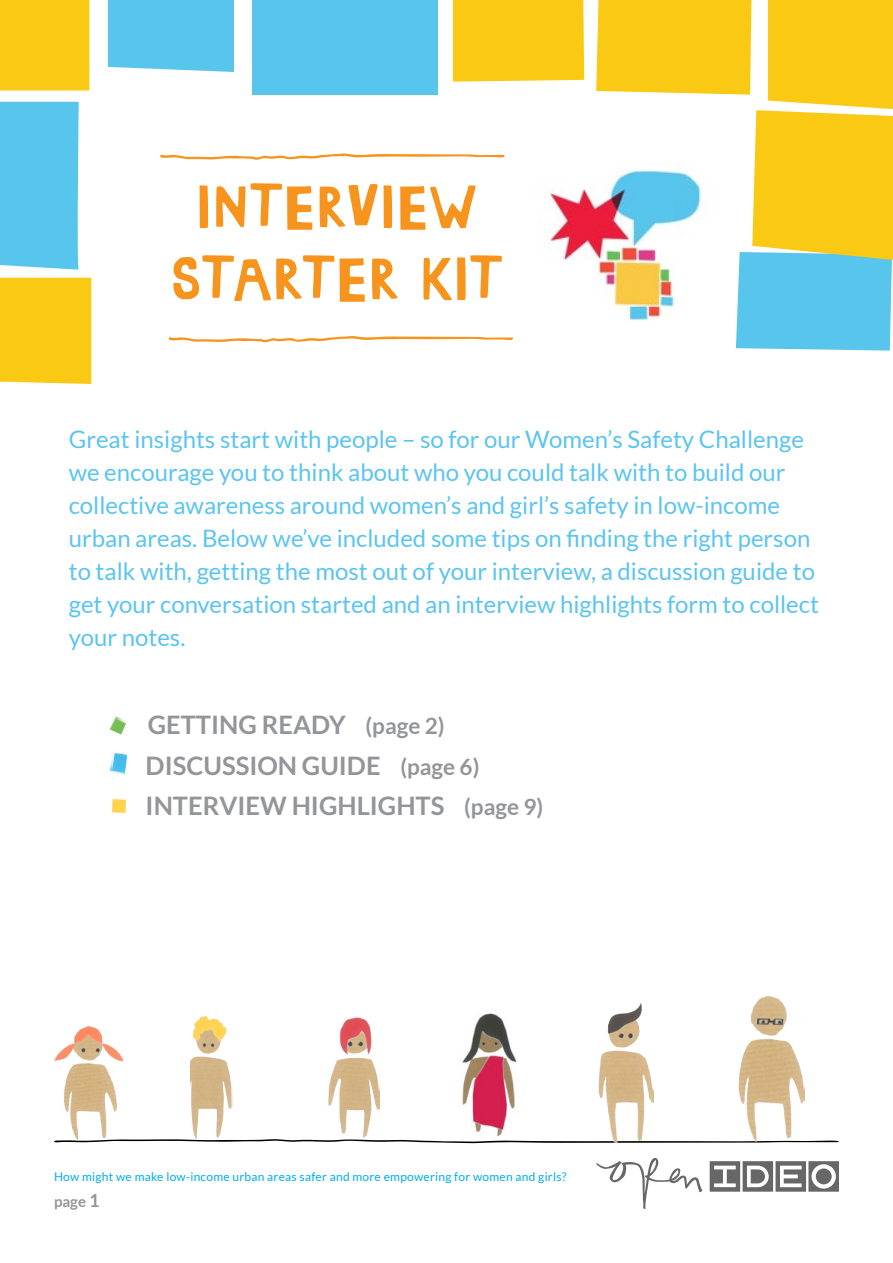
<style>
.page{position:relative;width:893px;height:1263px;background:#fff}
.page>*{position:absolute;margin:0;border:0;box-sizing:border-box;transform-origin:0 0}
.t1{font:700 25.5px/40.5px "Lato";color:#939598}
.t2{font:24px/33px "Lato";color:#5bc4f0}
.t3{font:700 15px "Lato";color:#939598}
.t4{font:12px "Lato";letter-spacing:.02em;color:#00aeef}
.s1{font-size:22.5px}
.s2{font-size:18px}
</style>
<div class="page">
<svg style="left:596px;top:1158px;width:106px;height:51px"></svg>
<svg style="left:710px;top:1161px;width:129px;height:31px"></svg>
<svg style="left:54px;top:1139px;width:785px;height:4px"></svg>
<svg style="left:173px;top:255px;width:329px;height:47px"></svg>
<svg style="left:200px;top:183px;width:276px;height:47px"></svg>
<img style="left:54px;top:1026px;width:68px;height:114px">
<img style="left:190px;top:1015px;width:42px;height:123px">
<img style="left:329px;top:1017px;width:51px;height:121px">
<div style="left:0;top:278px;width:91px;height:106px;background:#fac913"></div>
<div style="left:252px;top:0;width:185px;height:95px;background:#58c5ec"></div>
<div style="left:0;top:0;width:89px;height:90px;background:#fac913"></div>
<div style="left:108px;top:0;width:126px;height:72px;background:#58c5ec"></div>
<div style="left:0;top:102px;width:79px;height:168px;background:#58c5ec"></div>
<svg style="left:596px;top:0;width:297px;height:351px"></svg>
<div style="left:453px;top:0;width:131px;height:82px;background:#fac913"></div>
<img style="left:462px;top:1013px;width:55px;height:124px">
<img style="left:549px;top:162px;width:169px;height:184px">
<svg style="left:169px;top:336px;width:344px;height:6px"></svg>
<svg style="left:160px;top:153px;width:345px;height:7px"></svg>
<img style="left:596px;top:1003px;width:57px;height:140px">
<img style="left:739px;top:997px;width:65px;height:144px">
<svg style="left:113px;top:800px;width:13px;height:13px"></svg>
<img style="left:110px;top:716px;width:16px;height:18px">
<img style="left:110px;top:753px;width:17px;height:21px">
<p class="t2" style="left:69px;top:422px;width:752px">Great insights start with people – so for our Women’s Safety Challenge we encourage you to think about who you could talk with to build our collective awareness around women’s and girl’s safety in low-income urban areas. Below we’ve included some tips on finding the right person to talk with, getting the most out of your interview, a discussion guide to get your conversation started and an interview highlights form to collect your notes.</p>
<p class="t1" style="left:146px;top:704px;width:399px">GETTING READY <span class="s1">(page 2)<br></span>DISCUSSION GUIDE <span class="s1">(page 6)<br></span>INTERVIEW HIGHLIGHTS <span class="s1">(page 9)</span></p>
<p class="t4" style="left:54px;top:1170px;width:514px">How might we make low-income urban areas safer and more empowering for women and girls?</p>
<p class="t3" style="left:54px;top:1193px;width:47px">page <span class="s2">1</span></p>
</div>
